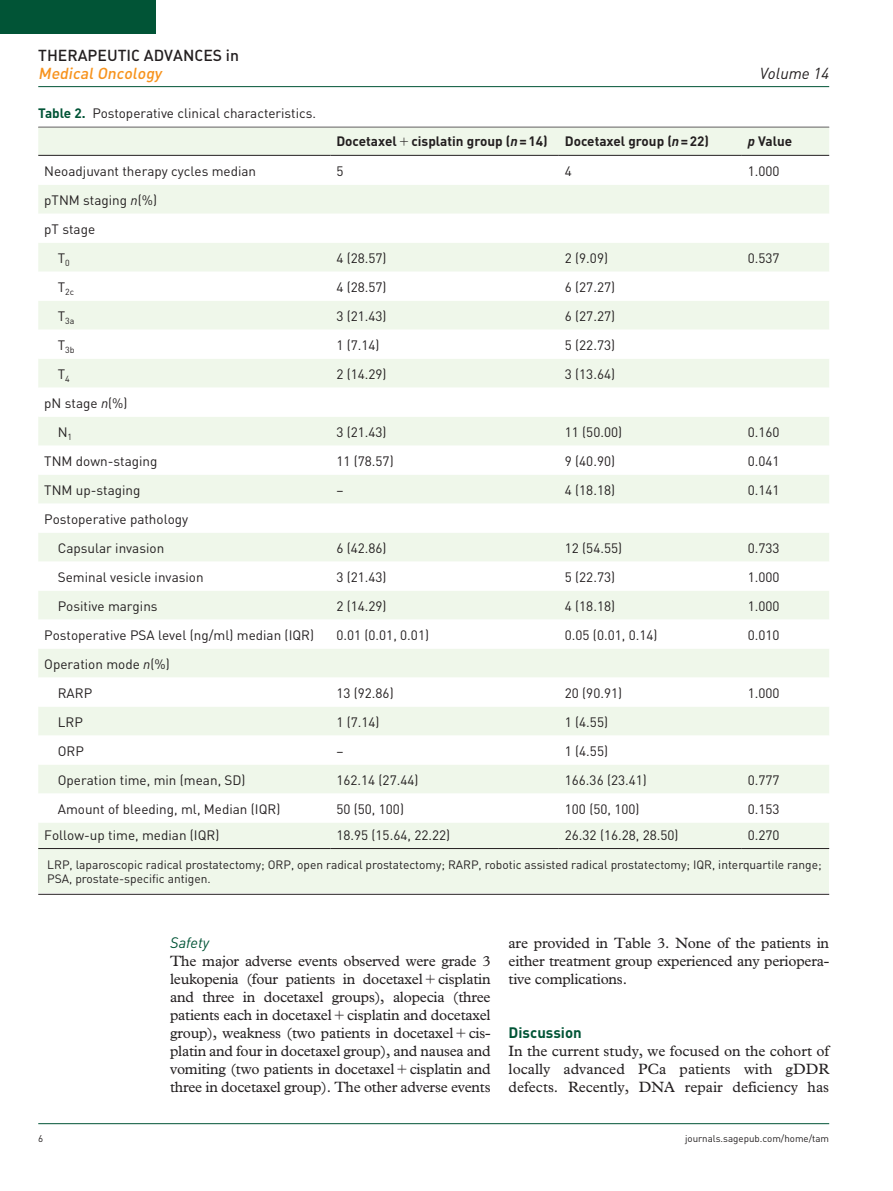
<style>
.page{position:relative;width:893px;height:1191px;background:#fff}
.page>*{position:absolute;margin:0;border:0;box-sizing:border-box;transform-origin:0 0}
.t1{font:15.75px "DIN Medium Alternate";color:#231f20}
.t2{font:italic 15.75px "DIN Medium Alternate";color:#f7931d}
.t3{font:italic 15.75px "DIN";color:#231f20}
.t4{font:15px/18px "Plantin Std";letter-spacing:-.015em;color:#231f20;text-align:justify}
.t5{font:700 15px "DIN";color:#015436}
.t6{font:italic 15px "DIN";letter-spacing:-.005em;color:#015436}
.t7{font:13.5px/29px "DIN";color:#231f20}
.t8{font:700 13.5px "DIN";color:#231f20}
.t9{font:12px/14.2px "DIN";color:#231f20}
.t10{font:9.75px "DIN";color:#231f20}
.t11{font:8.7px "DIN";color:#231f20}
.s1{font-weight:700;color:#015436}
.s2{font-style:italic}
</style>
<div class="page">
<hr style="left:38px;top:86px;width:791px;height:1px;background:#015436">
<hr style="left:38px;top:1123px;width:791px;height:1px;background:#015436">
<div style="left:0;top:0;width:155px;height:34px;background:#015436"></div>
<div style="left:38px;top:848px;width:791px;height:45px;background:#eff7ea"></div>
<hr style="left:38px;top:127px;width:791px;height:1px;background:#231f20">
<hr style="left:38px;top:894px;width:791px;height:1px;background:#231f20">
<div style="left:38px;top:128px;width:791px;height:720px;background:#eff7ea"></div>
<svg style="left:38px;top:156px;width:791px;height:666px"></svg>
<hr style="left:38px;top:155px;width:292px;height:1px;background:#231f20">
<hr style="left:330px;top:155px;width:229px;height:1px;background:#231f20">
<hr style="left:559px;top:155px;width:183px;height:1px;background:#231f20">
<hr style="left:742px;top:155px;width:87px;height:1px;background:#231f20">
<hr style="left:38px;top:848px;width:292px;height:1px;background:#231f20">
<hr style="left:330px;top:848px;width:229px;height:1px;background:#231f20">
<hr style="left:559px;top:848px;width:183px;height:1px;background:#231f20">
<hr style="left:742px;top:848px;width:87px;height:1px;background:#231f20">
<svg style="left:400px;top:138px;width:8px;height:8px"></svg>
<p class="t1" style="left:38px;top:45px;width:202px">THERAPEUTIC ADVANCES IN</p>
<p class="t2" style="left:38px;top:63px;width:125px">MedicalOncology</p>
<p class="t3" style="left:760px;top:63px;width:71px">Volume 14</p>
<p class="t7" style="left:38px;top:98px;width:279px"><span class="s1">Table 2.</span> Postoperative clinical characteristics.</p>
<p class="t8" style="left:336px;top:133px;width:213px">Docetaxel cisplatin group (<span class="s2">n</span>=14)</p>
<p class="t8" style="left:565px;top:133px;width:146px">Docetaxel group (<span class="s2">n</span>=22)</p>
<p class="t8" style="left:748px;top:133px;width:46px"><span class="s2">p</span> Value</p>
<p class="t7" style="left:44px;top:156px;width:213px">Neoadjuvant therapy cycles median</p>
<p class="t7" style="left:336px;top:156px;width:9px">5</p>
<p class="t7" style="left:565px;top:156px;width:9px">4</p>
<p class="t7" style="left:748px;top:156px;width:33px">1.000</p>
<p class="t7" style="left:44px;top:185px;width:114px">pTNM staging <span class="s2">n</span>(%)</p>
<p class="t7" style="left:44px;top:214px;width:52px">pT stage</p>
<p class="t7" style="left:58px;top:243px;width:13px">T<sub>0</sub></p>
<p class="t7" style="left:336px;top:243px;width:52px">4 (28.57)</p>
<p class="t7" style="left:565px;top:243px;width:45px">2 (9.09)</p>
<p class="t7" style="left:748px;top:243px;width:33px">0.537</p>
<p class="t11" style="left:58px;top:286px;width:18px"><sup>T</sup>2c</p>
<p class="t7" style="left:336px;top:272px;width:52px">4 (28.57)</p>
<p class="t7" style="left:565px;top:272px;width:52px">6 (27.27)</p>
<p class="t11" style="left:58px;top:315px;width:18px"><sup>T</sup>3a</p>
<p class="t7" style="left:336px;top:301px;width:52px">3 (21.43)</p>
<p class="t7" style="left:565px;top:301px;width:52px">6 (27.27)</p>
<p class="t11" style="left:58px;top:344px;width:18px"><sup>T</sup>3b</p>
<p class="t7" style="left:336px;top:330px;width:45px">1 (7.14)</p>
<p class="t7" style="left:565px;top:330px;width:52px">5 (22.73)</p>
<p class="t7" style="left:58px;top:359px;width:13px">T<sub>4</sub></p>
<p class="t7" style="left:336px;top:359px;width:52px">2 (14.29)</p>
<p class="t7" style="left:565px;top:359px;width:52px">3 (13.64)</p>
<p class="t7" style="left:58px;top:388px;width:71px;text-indent:-14px">pN stage <span class="s2">n</span>(%)<br>N<sub>1</sub></p>
<p class="t7" style="left:336px;top:417px;width:52px">3 (21.43)</p>
<p class="t7" style="left:565px;top:417px;width:59px">11 (50.00)</p>
<p class="t7" style="left:748px;top:417px;width:33px">0.160</p>
<p class="t7" style="left:44px;top:446px;width:115px">TNM down-staging</p>
<p class="t7" style="left:336px;top:446px;width:59px">11 (78.57)</p>
<p class="t7" style="left:565px;top:446px;width:52px">9 (40.90)</p>
<p class="t7" style="left:748px;top:446px;width:33px">0.041</p>
<p class="t7" style="left:44px;top:475px;width:98px">TNM up-staging</p>
<p class="t7" style="left:336px;top:475px;width:9px">–</p>
<p class="t7" style="left:565px;top:475px;width:52px">4 (18.18)</p>
<p class="t7" style="left:748px;top:475px;width:33px">0.141</p>
<p class="t7" style="left:58px;top:504px;width:132px;text-indent:-14px">Postoperative pathology<br>Capsular invasion</p>
<p class="t7" style="left:336px;top:533px;width:52px">6 (42.86)</p>
<p class="t7" style="left:565px;top:533px;width:59px">12 (54.55)</p>
<p class="t7" style="left:748px;top:533px;width:33px">0.733</p>
<p class="t7" style="left:58px;top:562px;width:147px">Seminal vesicle invasion</p>
<p class="t7" style="left:336px;top:562px;width:52px">3 (21.43)</p>
<p class="t7" style="left:565px;top:562px;width:52px">5 (22.73)</p>
<p class="t7" style="left:748px;top:562px;width:33px">1.000</p>
<p class="t7" style="left:58px;top:591px;width:101px">Positive margins</p>
<p class="t7" style="left:336px;top:591px;width:52px">2 (14.29)</p>
<p class="t7" style="left:565px;top:591px;width:52px">4 (18.18)</p>
<p class="t7" style="left:748px;top:591px;width:33px">1.000</p>
<p class="t7" style="left:44px;top:620px;width:271px">Postoperative PSA level (ng/ml) median (IQR)</p>
<p class="t7" style="left:336px;top:620px;width:94px">0.01 (0.01, 0.01)</p>
<p class="t7" style="left:565px;top:620px;width:94px">0.05 (0.01, 0.14)</p>
<p class="t7" style="left:748px;top:620px;width:33px">0.010</p>
<p class="t7" style="left:58px;top:649px;width:113px;text-indent:-14px">Operation mode <span class="s2">n</span>(%)<br>RARP</p>
<p class="t7" style="left:336px;top:678px;width:59px">13 (92.86)</p>
<p class="t7" style="left:565px;top:678px;width:59px">20 (90.91)</p>
<p class="t7" style="left:748px;top:678px;width:33px">1.000</p>
<p class="t7" style="left:58px;top:707px;width:27px">LRP</p>
<p class="t7" style="left:336px;top:707px;width:45px">1 (7.14)</p>
<p class="t7" style="left:565px;top:707px;width:45px">1 (4.55)</p>
<p class="t7" style="left:58px;top:736px;width:28px">ORP</p>
<p class="t7" style="left:336px;top:736px;width:9px">–</p>
<p class="t7" style="left:565px;top:736px;width:45px">1 (4.55)</p>
<p class="t7" style="left:58px;top:765px;width:189px">Operation time, min (mean, SD)</p>
<p class="t7" style="left:336px;top:765px;width:84px">162.14 (27.44)</p>
<p class="t7" style="left:565px;top:765px;width:84px">166.36 (23.41)</p>
<p class="t7" style="left:748px;top:765px;width:33px">0.777</p>
<p class="t7" style="left:58px;top:794px;width:224px">Amount of bleeding, ml, Median (IQR)</p>
<p class="t7" style="left:336px;top:794px;width:69px">50 (50, 100)</p>
<p class="t7" style="left:565px;top:794px;width:76px">100 (50, 100)</p>
<p class="t7" style="left:748px;top:794px;width:33px">0.153</p>
<p class="t7" style="left:44px;top:820px;width:177px">Follow-up time, median (IQR)</p>
<p class="t7" style="left:336px;top:820px;width:115px">18.95 (15.64, 22.22)</p>
<p class="t7" style="left:565px;top:820px;width:115px">26.32 (16.28, 28.50)</p>
<p class="t7" style="left:748px;top:820px;width:33px">0.270</p>
<p class="t9" style="left:47px;top:857px;width:776px">LRP, laparoscopic radical prostatectomy; ORP, open radical prostatectomy; RARP, robotic assisted radical prostatectomy; IQR, interquartile range;<br>PSA, prostate-specific antigen.</p>
<p class="t6" style="left:170px;top:933px;width:41px">Safety</p>
<p class="t4" style="left:170px;top:952px;width:322px">The major adverse events observed were grade 3 leukopenia (four patients in docetaxel cisplatin and three in docetaxel groups), alopecia (three patients each in docetaxel cisplatin and docetaxel group), weakness (two patients in docetaxel cis&shy;platin and four in docetaxel group), and nausea and vomiting (two patients in docetaxel cisplatin and three in docetaxel group). The other adverse events</p>
<p class="t4" style="left:509px;top:934px;width:322px">are provided in Table 3. None of the patients in either treatment group experienced any periopera&shy;tive complications.</p>
<p class="t5" style="left:509px;top:1023px;width:75px">Discussion</p>
<p class="t4" style="left:509px;top:1042px;width:322px">In the current study, we focused on the cohort of locally advanced PCa patients with gDDR defects. Recently, DNA repair deficiency has</p>
<p class="t10" style="left:38px;top:1132px;width:7px">6</p>
<p class="t10" style="left:685px;top:1132px;width:146px">journals.sagepub.com/home/tam</p>
</div>
